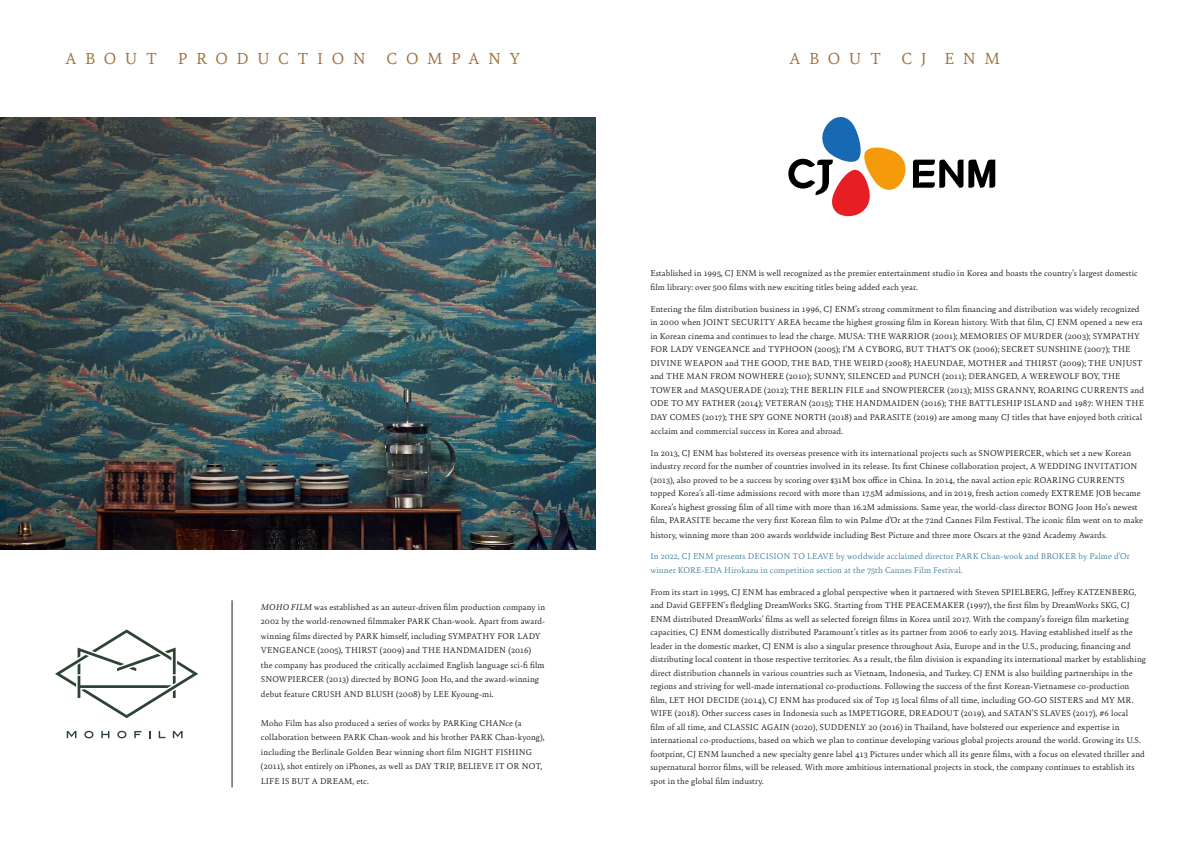
<style>
.page{position:relative;width:1191px;height:842px;background:#fff}
.page>*{position:absolute;margin:0;border:0;box-sizing:border-box;transform-origin:0 0}
.t1{font:17px "Bely";letter-spacing:.5em;color:#9f703c}
.t2{font:9px/13.5px "Bely";letter-spacing:.01em;color:#1f1e1d}
.t3{font:9px/14px "Bely";letter-spacing:.01em;color:#4783a3}
.s1{font-style:italic}
</style>
<div class="page">
<svg style="left:55px;top:629px;width:143px;height:89px"></svg>
<svg style="left:67px;top:731px;width:9px;height:7px"></svg>
<svg style="left:84px;top:731px;width:9px;height:7px"></svg>
<svg style="left:101px;top:731px;width:8px;height:7px"></svg>
<svg style="left:117px;top:731px;width:9px;height:7px"></svg>
<svg style="left:134px;top:731px;width:8px;height:7px"></svg>
<svg style="left:159px;top:731px;width:6px;height:7px"></svg>
<svg style="left:173px;top:731px;width:10px;height:7px"></svg>
<hr style="left:232px;top:600px;width:1px;height:187px;background:#1f1e1d">
<img style="left:0;top:117px;width:595px;height:432px">
<svg style="left:788px;top:117px;width:207px;height:99px"></svg>
<h1 class="t1" style="left:65px;top:47px;width:457px">ABOUT PRODUCTION COMPANY</h1>
<h1 class="t1" style="left:789px;top:47px;width:212px">ABOUT CJ ENM</h1>
<p class="t2" style="left:261px;top:599px;width:286px;line-height:14.5px"><span class="s1">MOHO FILM</span> was established as an auteur-driven film production company in 2002 by the world-renowned filmmaker PARK Chan-wook. Apart from award&shy;winning films directed by PARK himself, including SYMPATHY FOR LADY VENGEANCE (2005), THIRST (2009) and THE HANDMAIDEN (2016)<br>the company has produced the critically acclaimed English language sci-fi film SNOWPIERCER (2013) directed by BONG Joon Ho, and the award-winning debut feature CRUSH AND BLUSH (2008) by LEE Kyoung-mi.</p>
<p class="t2" style="left:261px;top:715px;width:285px;line-height:14.5px">Moho Film has also produced a series of works by PARKing CHANce (a collaboration between PARK Chan-wook and his brother PARK Chan-kyong), including the Berlinale Golden Bear winning short film NIGHT FISHING (2011), shot entirely on iPhones, as well as DAY TRIP, BELIEVE IT OR NOT, LIFE IS BUT A DREAM, etc.</p>
<p class="t2" style="left:650px;top:265px;width:489px;line-height:14.5px">Established in 1995, CJ ENM is well recognized as the premier entertainment studio in Korea and boasts the country’s largest domestic film library: over 500 films with new exciting titles being added each year.</p>
<p class="t2" style="left:650px;top:301px;width:495px">Entering the film distribution business in 1996, CJ ENM’s strong commitment to film financing and distribution was widely recognized in 2000 when JOINT SECURITY AREA became the highest grossing film in Korean history. With that film, CJ ENM opened a new era in Korean cinema and continues to lead the charge. MUSA: THE WARRIOR (2001); MEMORIES OF MURDER (2003); SYMPATHY FOR LADY VENGEANCE and TYPHOON (2005); I’M A CYBORG, BUT THAT’S OK (2006); SECRET SUNSHINE (2007); THE DIVINE WEAPON and THE GOOD, THE BAD, THE WEIRD (2008); HAEUNDAE, MOTHER and THIRST (2009); THE UNJUST and THE MAN FROM NOWHERE (2010); SUNNY, SILENCED and PUNCH (2011); DERANGED, A WEREWOLF BOY, THE TOWER and MASQUERADE (2012); THE BERLIN FILE and SNOWPIERCER (2013); MISS GRANNY, ROARING CURRENTS and ODE TO MY FATHER (2014); VETERAN (2015); THE HANDMAIDEN (2016); THE BATTLESHIP ISLAND and 1987: WHEN THE DAY COMES (2017); THE SPY GONE NORTH (2018) and PARASITE (2019) are among many CJ titles that have enjoyed both critical</p>
<p class="t2" style="left:650px;top:424px;width:194px">acclaim and commercial success in Korea and abroad.</p>
<p class="t2" style="left:650px;top:445px;width:494px">In 2013, CJ ENM has bolstered its overseas presence with its international projects such as SNOWPIERCER, which set a new Korean industry record for the number of countries involved in its release. Its first Chinese collaboration project, A WEDDING INVITATION (2013), also proved to be a success by scoring over $31M box office in China. In 2014, the naval action epic ROARING CURRENTS topped Korea’s all-time admissions record with more than 17.5M admissions, and in 2019, fresh action comedy EXTREME JOB became Korea’s highest grossing film of all time with more than 16.2M admissions. Same year, the world-class director BONG Joon Ho’s newest film, PARASITE became the very first Korean film to win Palme d’Or at the 72nd Cannes Film Festival. The iconic film went on to make</p>
<p class="t2" style="left:650px;top:527px;width:458px">history, winning more than 200 awards worldwide including Best Picture and three more Oscars at the 92nd Academy Awards.</p>
<p class="t3" style="left:650px;top:549px;width:481px">In 2022, CJ ENM presents DECISION TO LEAVE by worldwide acclaimed director PARK Chan-wook and BROKER by Palme d’Or winner KORE-EDA Hirokazu in competition section at the 75th Cannes Film Festival.</p>
<p class="t2" style="left:650px;top:584px;width:497px">From its start in 1995, CJ ENM has embraced a global perspective when it partnered with Steven SPIELBERG, Jeffrey KATZENBERG, and David GEFFEN’s fledgling DreamWorks SKG. Starting from THE PEACEMAKER (1997), the first film by DreamWorks SKG, CJ ENM distributed DreamWorks’ films as well as selected foreign films in Korea until 2017. With the company’s foreign film marketing capacities, CJ ENM domestically distributed Paramount’s titles as its partner from 2006 to early 2015. Having established itself as the leader in the domestic market, CJ ENM is also a singular presence throughout Asia, Europe and in the U.S., producing, financing and distributing local content in those respective territories. As a result, the film division is expanding its international market by establishing direct distribution channels in various countries such as Vietnam, Indonesia, and Turkey. CJ ENM is also building partnerships in the regions and striving for well-made international co-productions. Following the success of the first Korean-Vietnamese co-production film, LET HOI DECIDE (2014), CJ ENM has produced six of Top 15 local films of all time, including GO-GO SISTERS and MY MR.<br>WIFE (2018). Other success cases in Indonesia such as IMPETIGORE, DREADOUT (2019), and SATAN’S SLAVES (2017), #6 local<br>film of all time, and CLASSIC AGAIN (2020), SUDDENLY 20 (2016) in Thailand, have bolstered our experience and expertise in international co-productions, based on which we plan to continue developing various global projects around the world. Growing its U.S. footprint, CJ ENM launched a new specialty genre label 413 Pictures under which all its genre films, with a focus on elevated thriller and supernatural horror films, will be released. With more ambitious international projects in stock, the company continues to establish its spot in the global film industry.</p>
</div>
